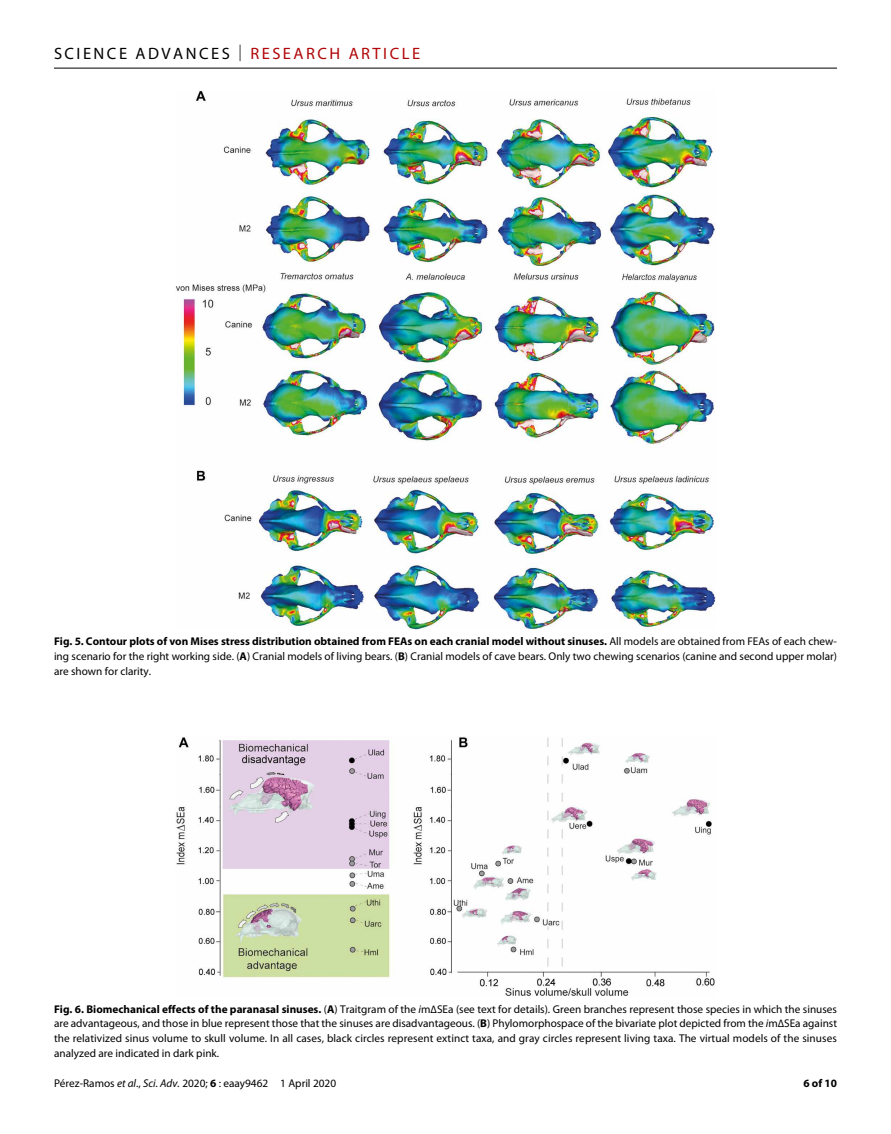
<style>
.page{position:relative;width:891px;height:1134px;background:#fff}
.page>*{position:absolute;margin:0;border:0;box-sizing:border-box;transform-origin:0 0}
.t1{font:16.5px "Myriad Pro";letter-spacing:.15em;color:#000}
.t2{font:11.25px/15px "Myriad Pro";color:#000;text-align:justify}
.t3{font:700 11.25px "Myriad Pro";color:#000}
.s1{font-weight:300}
.s2{color:#b10508}
.s3{font-weight:700}
.s4{font-style:italic}
</style>
<div class="page">
<hr style="left:54px;top:68px;width:783px;height:1px;background:#000">
<img style="left:176px;top:90px;width:540px;height:539px">
<img style="left:176px;top:737px;width:539px;height:259px">
<h1 class="t1" style="left:54px;top:40px;width:368px">SCIENCE ADVANCES <span class="s1">|</span> <span class="s2">RESEARCH ARTICLE</span></h1>
<p class="t2" style="left:54px;top:634px;width:785px"><span class="s3">Fig. 5. Contour plots of von Mises stress distribution obtained from FEAs on each cranial model without sinuses.</span> All models are obtained from FEAs of each chew&shy;ing scenario for the right working side. (<span class="s3">A</span>) Cranial models of living bears. (<span class="s3">B</span>) Cranial models of cave bears. Only two chewing scenarios (canine and second upper molar) are shown for clarity.</p>
<p class="t2" style="left:54px;top:1001px;width:785px"><span class="s3">Fig. 6. Biomechanical effects of the paranasal sinuses.</span> (<span class="s3">A</span>) Traitgram of the <span class="s4">i</span>m∆SEa (see text for details). Green branches represent those species in which the sinuses are advantageous, and those in blue represent those that the sinuses are disadvantageous. (<span class="s3">B</span>) Phylomorphospace of the bivariate plot depicted from the <span class="s4">i</span>m∆SEa against the relativized sinus volume to skull volume. In all cases, black circles represent extinct taxa, and gray circles represent living taxa. The virtual models of the sinuses analyzed are indicated in dark pink.</p>
<p class="t2" style="left:54px;top:1076px;width:284px">Pérez-Ramos <span class="s4">et al</span>., <span class="s4">Sci. Adv.</span> 2020; <span class="s3">6</span> : eaay9462 1 April 2020</p>
<p class="t3" style="left:803px;top:1074px;width:35px">6 of 10</p>
</div>
